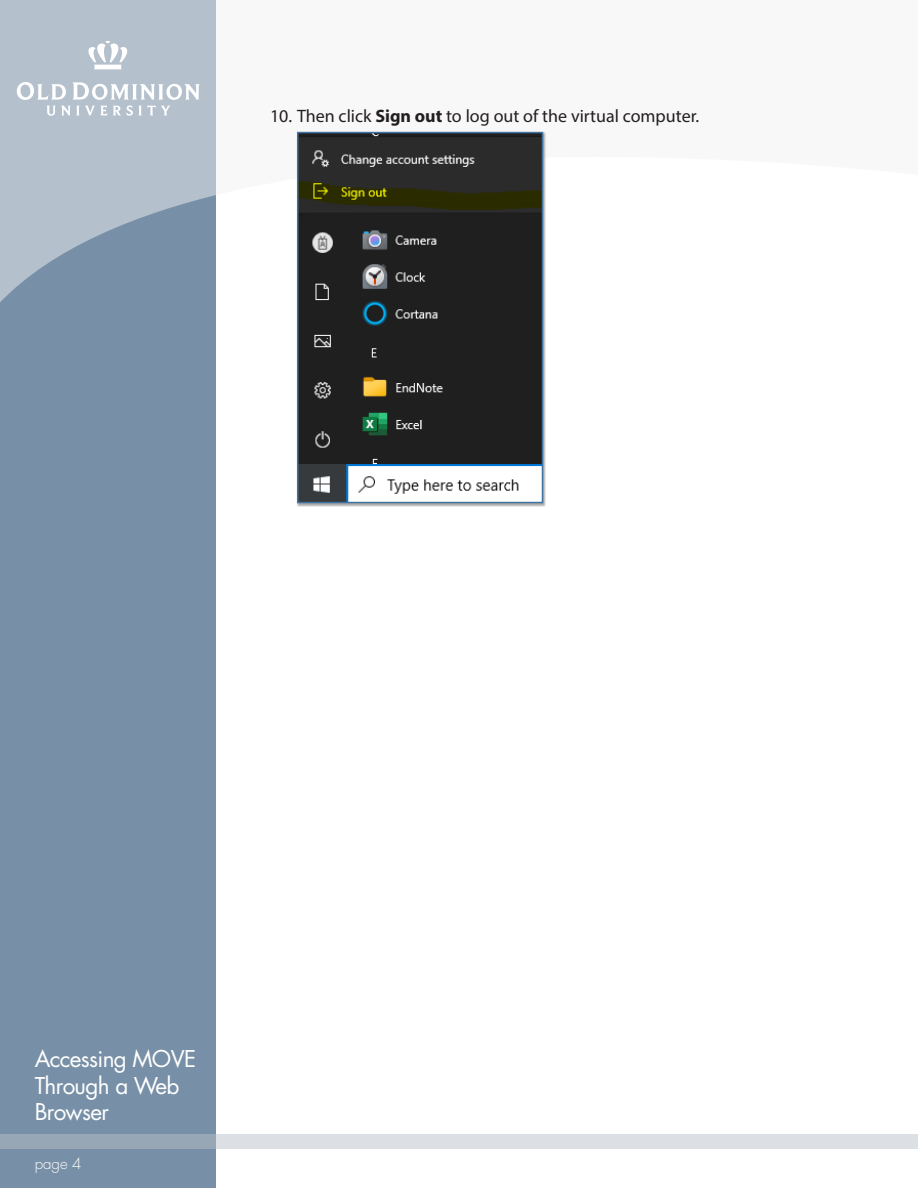
<style>
.page{position:relative;width:918px;height:1188px;background:#fff}
.page>*{position:absolute;margin:0;border:0;box-sizing:border-box;transform-origin:0 0}
.t1{font:22.5px/26.7px "Futura Std";letter-spacing:-.03em;color:#fff}
.numbered_list{font:18px "Myriad Pro";color:#231f20}
.t2{font:300 15px "Futura Std";color:#fff}
.s1{font-weight:700}
</style>
<div class="page">
<div style="left:0;top:0;width:216px;height:1188px;background:#7890a7"></div>
<svg style="left:0;top:0;width:547px;height:302px"></svg>
<svg style="left:0;top:1134px;width:918px;height:14px;background:#ccd1d8"></svg>
<svg style="left:87px;top:41px;width:42px;height:28px"></svg>
<svg style="left:17px;top:82px;width:183px;height:34px;background:#c7cfd9"></svg>
<div style="left:296px;top:131px;width:250px;height:376px;background:#231f20;opacity:.4"></div>
<img style="left:300px;top:135px;width:240px;height:365px">
<div style="left:297px;top:132px;width:246px;height:371px;border:2px solid #41729e"></div>
<p class="numbered_list" style="left:270px;top:104px;width:431px">10. Then click <span class="s1">Sign out</span> to log out of the virtual computer.</p>
<p class="t1" style="left:35px;top:1046px;width:163px">Accessing MOVE<br>Through a Web<br>Browser</p>
<p class="t2" style="left:35px;top:1155px;width:48px">page 4</p>
</div>
